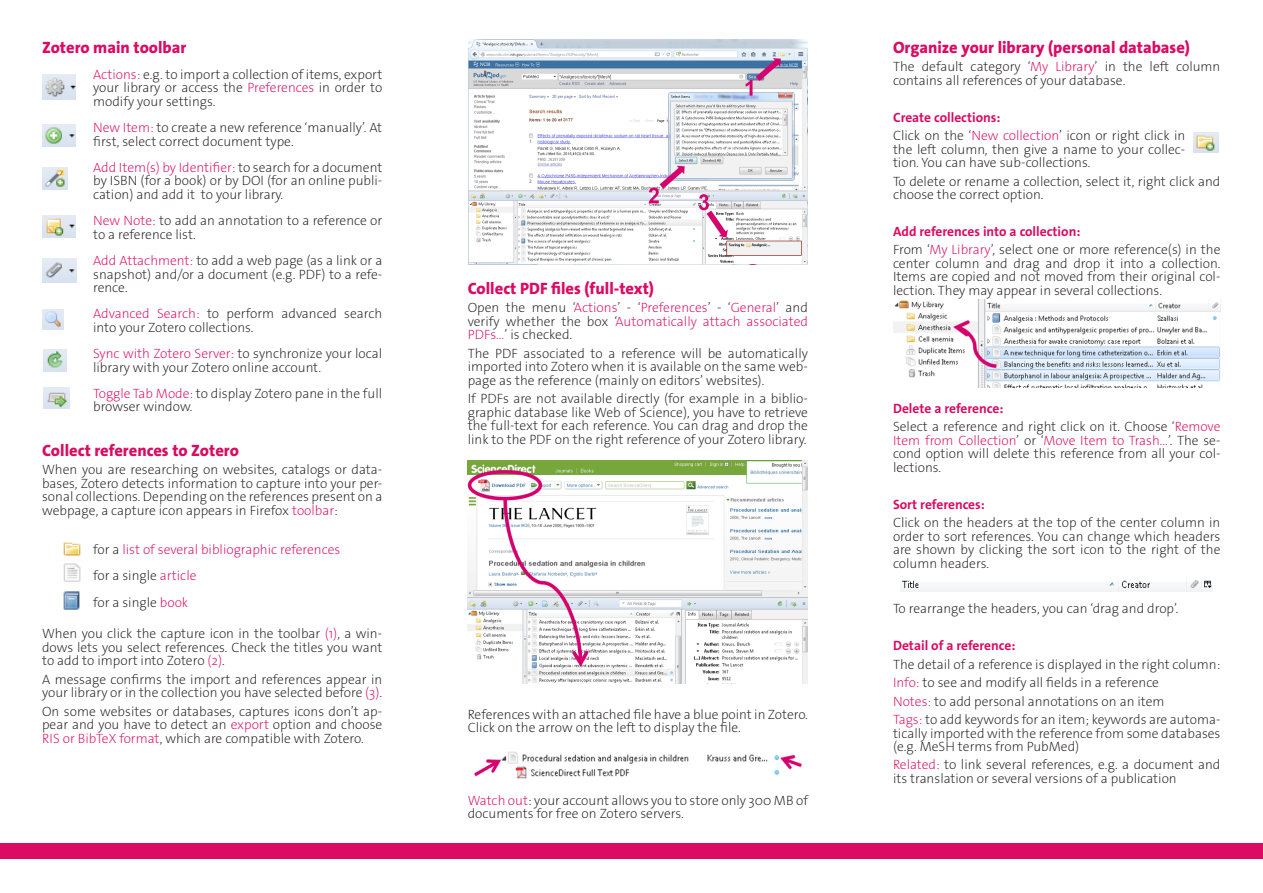
<style>
.page{position:relative;width:1263px;height:893px;background:#fff}
.page>*{position:absolute;margin:0;border:0;box-sizing:border-box;transform-origin:0 0}
.Titre_dépliant{font:800 16.5px "The Sans Os F";color:#db0a62}
.Texte_courant{font:800 16.5px "The Sans Os F";color:#db0a62}
.Texte_courant-2{font:200 13.5px/13.5px "The Sans Os F";color:#231f20;text-align:justify}
.Texte_courant-3{font:200 13.5px/13.5px "The Sans Os F";color:#db0a62;text-align:justify}
.Texte_courant-4{font:700 13.5px "The Sans Os F";color:#db0a62}
.s1{color:#db0a62}
.s2{color:#231f20}
</style>
<div class="page">
<div style="left:0;top:843px;width:1263px;height:16px;background:#db0a62"></div>
<img style="left:468px;top:460px;width:340px;height:223px">
<img style="left:474px;top:751px;width:328px;height:28px">
<img style="left:1194px;top:132px;width:25px;height:20px">
<img style="left:893px;top:300px;width:327px;height:88px">
<img style="left:900px;top:580px;width:312px;height:11px">
<img style="left:43px;top:74px;width:32px;height:25px">
<img style="left:43px;top:124px;width:32px;height:23px">
<img style="left:43px;top:167px;width:24px;height:23px">
<img style="left:43px;top:216px;width:32px;height:21px">
<img style="left:43px;top:258px;width:33px;height:25px">
<img style="left:43px;top:310px;width:21px;height:20px">
<img style="left:44px;top:349px;width:22px;height:23px">
<img style="left:44px;top:387px;width:25px;height:22px">
<img style="left:63px;top:542px;width:18px;height:14px">
<img style="left:63px;top:563px;width:18px;height:19px">
<img style="left:63px;top:591px;width:17px;height:19px">
<img style="left:468px;top:39px;width:339px;height:226px">
<p class="Titre_dépliant" style="left:42px;top:37px;width:146px">Zotero main toolbar</p>
<p class="Texte_courant-2" style="left:93px;top:68px;width:291px"><span class="s1">Actions:</span> e.g. to import a collection of items, export your library or access the <span class="s1">Preferences</span> in order to modify your settings.</p>
<p class="Texte_courant-2" style="left:93px;top:121px;width:291px"><span class="s1">New Item:</span> to create a new reference ‘manually’. At first, select correct document type.</p>
<p class="Texte_courant-2" style="left:93px;top:161px;width:291px"><span class="s1">Add Item(s) by Identifier:</span> to search for a document by ISBN (for a book) or by DOI (for an online publi&shy;cation) and add it to your library.</p>
<p class="Texte_courant-2" style="left:93px;top:214px;width:291px"><span class="s1">New Note:</span> to add an annotation to a reference or to a reference list.</p>
<p class="Texte_courant-2" style="left:93px;top:254px;width:291px"><span class="s1">Add Attachment:</span> to add a web page (as a link or a snapshot) and/or a document (e.g. PDF) to a refe&shy;rence.</p>
<p class="Texte_courant-2" style="left:93px;top:307px;width:291px"><span class="s1">Advanced Search:</span> to perform advanced search into your Zotero collections.</p>
<p class="Texte_courant-2" style="left:93px;top:347px;width:291px"><span class="s1">Sync with Zotero Server:</span> to synchronize your local library with your Zotero online account.</p>
<p class="Texte_courant-2" style="left:93px;top:387px;width:291px"><span class="s1">Toggle Tab Mode:</span> to display Zotero pane in the full browser window.</p>
<p class="Texte_courant" style="left:42px;top:440px;width:198px">Collect references to Zotero</p>
<p class="Texte_courant-2" style="left:42px;top:463px;width:342px">When you are researching on websites, catalogs or data&shy;bases, Zotero detects information to capture into your per&shy;sonal collections. Depending on the references present on a webpage, a capture icon appears in Firefox <span class="s1">toolbar</span>:</p>
<p class="Texte_courant-3" style="left:93px;top:543px;width:249px"><span class="s2">for a</span> list of several bibliographic references</p>
<p class="Texte_courant-2" style="left:93px;top:569px;width:105px">for a single <span class="s1">article</span></p>
<p class="Texte_courant-2" style="left:93px;top:595px;width:97px">for a single <span class="s1">book</span></p>
<p class="Texte_courant-2" style="left:42px;top:627px;width:342px">When you click the capture icon in the toolbar <span class="s1">(1)</span>, a win&shy;dows lets you select references. Check the titles you want to add to import into Zotero <span class="s1">(2)</span>.</p>
<p class="Texte_courant-2" style="left:42px;top:673px;width:342px">A message confirms the import and references appear in your library or in the collection you have selected before <span class="s1">(3)</span>.</p>
<p class="Texte_courant-2" style="left:42px;top:705px;width:342px">On some websites or databases, captures icons don’t ap&shy;pear and you have to detect an <span class="s1">export</span> option and choose <span class="s1">RIS or BibTeX format</span>, which are compatible with Zotero.</p>
<p class="Titre_dépliant" style="left:468px;top:278px;width:188px">Collect PDF files (full-text)</p>
<p class="Texte_courant-3" style="left:468px;top:301px;width:342px"><span class="s2">Open the menu ‘</span>Actions<span class="s2">’ - ‘</span>Preferences<span class="s2">’ - ‘</span>General<span class="s2">’ and verify whether the box ‘</span>Automatically attach associated PDFs...<span class="s2">’ is checked.</span></p>
<p class="Texte_courant-2" style="left:468px;top:347px;width:342px">The PDF associated to a reference will be automatically imported into Zotero when it is available on the same web&shy;page as the reference (mainly on editors’ websites).</p>
<p class="Texte_courant-2" style="left:468px;top:392px;width:342px">If PDFs are not available directly (for example in a biblio&shy;graphic database like Web of Science), you have to retrieve the full-text for each reference. You can drag and drop the link to the PDF on the right reference of your Zotero library.</p>
<p class="Texte_courant-2" style="left:468px;top:708px;width:342px">References with an attached file have a blue point in Zotero.<br>Click on the arrow on the left to display the file.</p>
<p class="Texte_courant-2" style="left:468px;top:793px;width:342px"><span class="s1">Watch out</span>: your account allows you to store only 300 MB of documents for free on Zotero servers.</p>
<p class="Titre_dépliant" style="left:893px;top:37px;width:298px">Organize your library (personal database)</p>
<p class="Texte_courant-2" style="left:893px;top:60px;width:329px">The default category ‘<span class="s1">My Library</span>’ in the left column contains all references of your database.</p>
<p class="Texte_courant-4" style="left:893px;top:108px;width:109px">Create collections:</p>
<p class="Texte_courant-2" style="left:893px;top:129px;width:294px">Click on the ‘<span class="s1">New collection</span>’ icon or right click in the left column, then give a name to your collec&shy;tion. You can have sub-collections.</p>
<p class="Texte_courant-2" style="left:893px;top:174px;width:329px">To delete or rename a collection, select it, right click and choose the correct option.</p>
<p class="Texte_courant-4" style="left:893px;top:223px;width:189px">Add references into a collection:</p>
<p class="Texte_courant-2" style="left:893px;top:243px;width:329px">From ‘<span class="s1">My Library</span>’, select one or more reference(s) in the center column and drag and drop it into a collection.<br>Items are copied and not moved from their original col&shy;lection. They may appear in several collections.</p>
<p class="Texte_courant-4" style="left:893px;top:400px;width:112px">Delete a reference:</p>
<p class="Texte_courant-2" style="left:893px;top:420px;width:329px">Select a reference and right click on it. Choose ‘<span class="s1">Remove Item from Collection</span>’ or ‘<span class="s1">Move Item to Trash...</span>’. The se&shy;cond option will delete this reference from all your col&shy;lections.</p>
<p class="Texte_courant-4" style="left:893px;top:495px;width:93px">Sort references:</p>
<p class="Texte_courant-2" style="left:893px;top:516px;width:329px">Click on the headers at the top of the center column in order to sort references. You can change which headers are shown by clicking the sort icon to the right of the column headers.</p>
<p class="Texte_courant-2" style="left:893px;top:602px;width:287px">To rearrange the headers, you can ‘drag and drop’.</p>
<p class="Texte_courant-4" style="left:893px;top:637px;width:124px">Detail of a reference:</p>
<p class="Texte_courant-2" style="left:893px;top:657px;width:329px">The detail of a reference is displayed in the right column:</p>
<p class="Texte_courant-2" style="left:893px;top:676px;width:267px"><span class="s1">Info:</span> to see and modify all fields in a reference</p>
<p class="Texte_courant-2" style="left:893px;top:694px;width:273px"><span class="s1">Notes:</span> to add personal annotations on an item</p>
<p class="Texte_courant-2" style="left:893px;top:713px;width:329px"><span class="s1">Tags:</span> to add keywords for an item; keywords are automa&shy;tically imported with the reference from some databases (e.g. MeSH terms from PubMed)</p>
<p class="Texte_courant-2" style="left:893px;top:758px;width:329px"><span class="s1">Related:</span> to link several references, e.g. a document and its translation or several versions of a publication</p>
</div>
